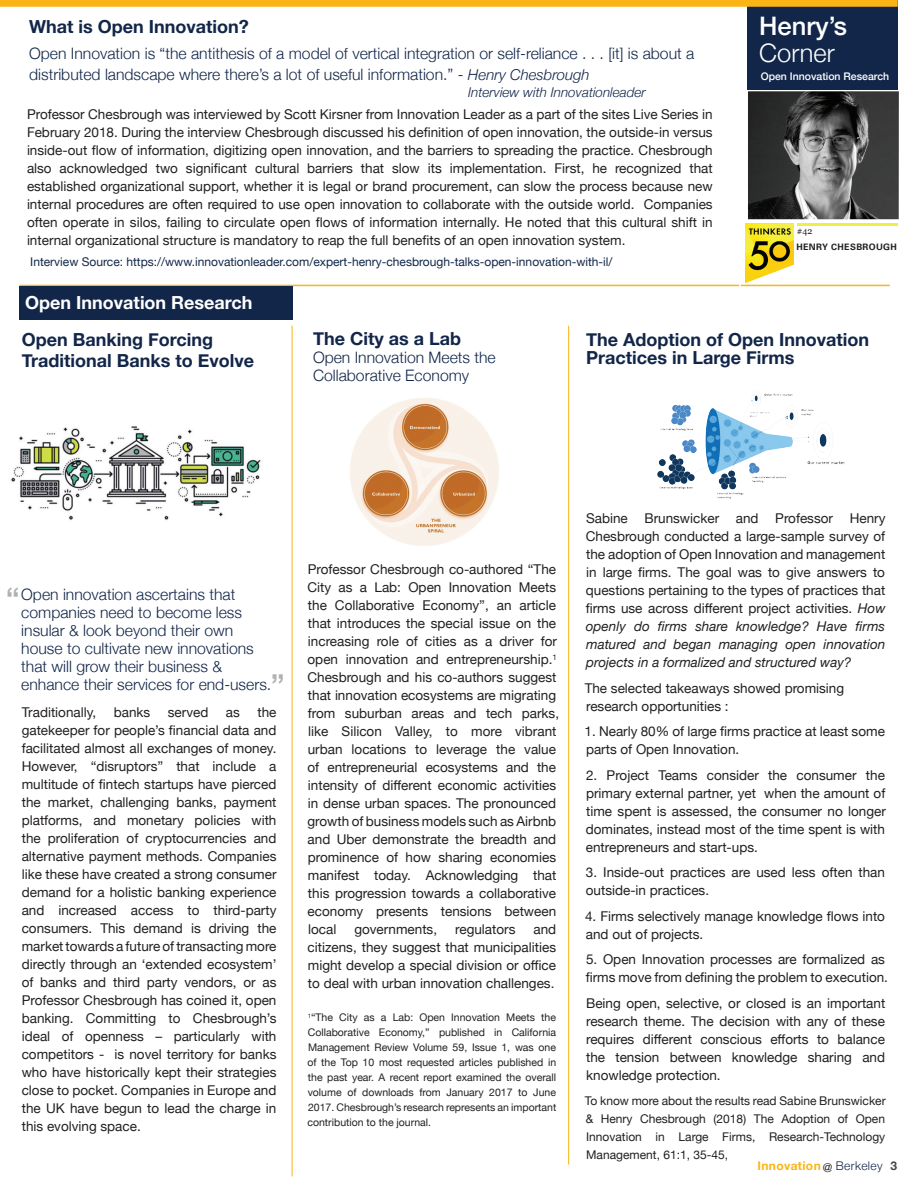
<style>
.page{position:relative;width:918px;height:1188px;background:#fff}
.page>*{position:absolute;margin:0;border:0;box-sizing:border-box;transform-origin:0 0}
.t1{font:500 31.5px "Helvetica Neue";color:#6c6d70}
.t2{font:500 25.5px "Helvetica Neue";color:#fff}
.t3{font:300 25.5px "Helvetica Neue";color:#fff}
.t4{font:700 18px/21px "Helvetica Neue";color:#122649}
.t5{font:700 18px "Helvetica Neue";color:#fff}
.t6{font:300 15.75px/18px "Helvetica Neue";color:#122649}
.t7{font:13.5px/18px "Helvetica Neue";color:#231f20;text-align:justify}
.t8{font:italic 300 13.5px "Helvetica Neue";color:#122649}
.t9{font:12px/18px "Helvetica Neue";color:#231f20;text-align:justify}
.t10{font:12px "Helvetica Neue";color:#122649}
.t11{font:700 12px "Helvetica Neue";letter-spacing:.03em;color:#fbb416}
.t12{font:10.5px/15px "Helvetica Neue";color:#231f20;text-align:justify}
.t13{font:500 10.5px "Helvetica Neue";color:#fff}
.t14{font:700 8.85px "Univers LT Std";letter-spacing:.04em;color:#231f20}
.t15{font:8.85px "Georgia";color:#231f20}
.s1{font-style:italic;font-size:15px}
.s2{font-style:italic}
.s3{font-family:"Helvetica";font-weight:300;color:#231f20}
.s4{font-weight:300;color:#122649}
.s5{color:#434445}
</style>
<div class="page">
<div style="left:747px;top:0;width:151px;height:90px;background:#122649"></div>
<hr style="left:19px;top:285px;width:871px;height:1px;background:#fbb416">
<div style="left:0;top:0;width:898px;height:7px;background:#fbb416"></div>
<img style="left:748px;top:91px;width:151px;height:128px">
<img style="left:745px;top:223px;width:48px;height:60px">
<hr style="left:797px;top:223px;width:101px;height:3px;background:#f4ed41">
<img style="left:11px;top:402px;width:281px;height:124px">
<hr style="left:292px;top:326px;width:1px;height:850px;background:#fbb416">
<hr style="left:568px;top:326px;width:1px;height:839px;background:#fbb416">
<div style="left:19px;top:286px;width:273px;height:34px;background:#122649"></div>
<img style="left:350px;top:398px;width:149px;height:148px">
<img style="left:657px;top:392px;width:188px;height:107px">
<h3 class="t4" style="left:29px;top:16px;width:221px">What is Open Innovation?</h3>
<p class="t6" style="left:29px;top:42px;width:667px;line-height:21px">Open Innovation is “the antithesis of a model of vertical integration or self-reliance . . . [it] is about a distributed landscape where there’s a lot of useful information.” - <span class="s1">Henry Chesbrough</span></p>
<p class="t8" style="left:468px;top:82px;width:179px">Interview with Innovationleader</p>
<p class="t7" style="left:27px;top:106px;width:687px">Professor Chesbrough was interviewed by Scott Kirsner from Innovation Leader as a part of the sites Live Series in February 2018. During the interview Chesbrough discussed his definition of open innovation, the outside-in versus inside-out flow of information, digitizing open innovation, and the barriers to spreading the practice. Chesbrough also acknowledged two significant cultural barriers that slow its implementation. First, he recognized that established organizational support, whether it is legal or brand procurement, can slow the process because new internal procedures are often required to use open innovation to collaborate with the outside world. Companies often operate in silos, failing to circulate open flows of information internally. He noted that this cultural shift in internal organizational structure is mandatory to reap the full benefits of an open innovation system.</p>
<p class="t10" style="left:30px;top:253px;width:584px">Interview Source: https://www.innovationleader.com/expert-henry-chesbrough-talks-open-innovation-with-il/</p>
<h3 class="t5" style="left:25px;top:289px;width:229px">Open Innovation Research</h3>
<h2 class="t2" style="left:759px;top:5px;width:89px">Henry’s</h2>
<h2 class="t3" style="left:759px;top:32px;width:77px">Corner</h2>
<p class="t13" style="left:761px;top:68px;width:130px">Open Innovation Research</p>
<p class="t15" style="left:797px;top:225px;width:17px">#42</p>
<p class="t14" style="left:796px;top:241px;width:102px">HENRY CHESBROUGH</p>
<h3 class="t4" style="left:22px;top:329px;width:234px">Open Banking Forcing<br>Traditional Banks to Evolve</h3>
<h3 class="t4" style="left:313px;top:328px;width:150px">The City as a Lab</h3>
<p class="t6" style="left:313px;top:347px;width:184px">Open Innovation Meets the<br>Collaborative Economy</p>
<h3 class="t4" style="left:586px;top:331px;width:284px;line-height:18px">The Adoption of Open Innovation<br>Practices in Large Firms</h3>
<h1 class="t1" style="left:5px;top:573px;width:15px">“</h1>
<p class="t6" style="left:21px;top:585px;width:252px">Open innovation ascertains that companies need to become less insular &amp; look beyond their own house to cultivate new innovations that will grow their business &amp; enhance their services for end-users.</p>
<h1 class="t1" style="left:285px;top:697px;width:15px;rotate:-180deg">“</h1>
<p class="t7" style="left:22px;top:704px;width:76px">Traditionally,</p>
<p class="t7" style="left:114px;top:704px;width:38px">banks</p>
<p class="t7" style="left:168px;top:704px;width:42px">served</p>
<p class="t7" style="left:226px;top:704px;width:15px">as</p>
<p class="t7" style="left:22px;top:704px;width:256px;text-indent:236px">the gatekeeper for people’s financial data and facilitated almost all exchanges of money.<br>However, “disruptors” that include a multitude of fintech startups have pierced the market, challenging banks, payment platforms, and monetary policies with the proliferation of cryptocurrencies and alternative payment methods. Companies like these have created a strong consumer demand for a holistic banking experience and increased access to third-party consumers. This demand is driving the market towards a future of transacting more directly through an ‘extended ecosystem’ of banks and third party vendors, or as Professor Chesbrough has coined it, open banking. Committing to Chesbrough’s ideal of openness – particularly with competitors - is novel territory for banks who have historically kept their strategies close to pocket. Companies in Europe and the UK have begun to lead the charge in this evolving space.</p>
<p class="t7" style="left:307px;top:561px;width:253px;text-align:left">Professor Chesbrough co-authored “The City as a Lab: Open Innovation Meets the Collaborative Economy”, an article that introduces the special issue on the increasing role of cities as a driver for open innovation and entrepreneurship.<sup>1<br></sup>Chesbrough and his co-authors suggest that innovation ecosystems are migrating from suburban areas and tech parks, like Silicon Valley, to more vibrant urban locations to leverage the value of entrepreneurial ecosystems and the intensity of different economic activities in dense urban spaces. The pronounced growth of business models such as Airbnb and Uber demonstrate the breadth and prominence of how sharing economies manifest today. Acknowledging that this progression towards a collaborative economy presents tensions between local</p>
<p class="t7" style="left:308px;top:921px;width:250px;text-indent:226px">and citizens, they suggest that municipalities might develop a special division or office to deal with urban innovation challenges.</p>
<p class="t12" style="left:307px;top:1011px;width:250px"><sup>1</sup>“The City as a Lab: Open Innovation Meets the Collaborative Economy,” published in California Management Review Volume 59, Issue 1, was one of the Top 10 most requested articles published in the past year. A recent report examined the overall volume of downloads from January 2017 to June 2017. Chesbrough’s research represents an important contribution to the journal.</p>
<p class="t7" style="left:354px;top:921px;width:84px">governments,</p>
<p class="t7" style="left:455px;top:921px;width:62px">regulators</p>
<p class="t7" style="left:586px;top:510px;width:301px">Sabine Brunswicker and Professor Henry Chesbrough conducted a large-sample survey of the adoption of Open Innovation and management in large firms. The goal was to give answers to questions pertaining to the types of practices that firms use across different project activities. <span class="s2">How openly do firms share knowledge? Have firms matured and began managing open innovation projects in a formalized and structured way?</span></p>
<p class="t7" style="left:585px;top:680px;width:261px">The selected takeaways showed promising research opportunities :</p>
<p class="t7" style="left:585px;top:723px;width:302px">1. Nearly 80% of large firms practice at least some parts of Open Innovation.</p>
<p class="t7" style="left:586px;top:767px;width:302px">2. Project Teams consider the consumer the primary external partner, yet when the amount of time spent is assessed, the consumer no longer dominates, instead most of the time spent is with entrepreneurs and start-ups.</p>
<p class="t7" style="left:586px;top:864px;width:301px">3. Inside-out practices are used less often than outside-in practices.</p>
<p class="t7" style="left:585px;top:908px;width:301px">4. Firms selectively manage knowledge flows into and out of projects.</p>
<p class="t7" style="left:586px;top:951px;width:304px">5. Open Innovation processes are formalized as firms move from defining the problem to execution.</p>
<p class="t7" style="left:586px;top:995px;width:301px">Being open, selective, or closed is an important research theme. The decision with any of these requires different conscious efforts to balance the tension between knowledge sharing and knowledge protection.</p>
<p class="t9" style="left:585px;top:1093px;width:302px">To know more about the results read Sabine Brunswicker &amp; Henry Chesbrough (2018) The Adoption of Open Innovation in Large Firms, Research-Technology Management, 61:1, 35-45,</p>
<p class="t11" style="left:758px;top:1157px;width:141px">Innovation <span class="s3">@</span> <span class="s4">Berkeley</span> <span class="s5">3</span></p>
</div>
